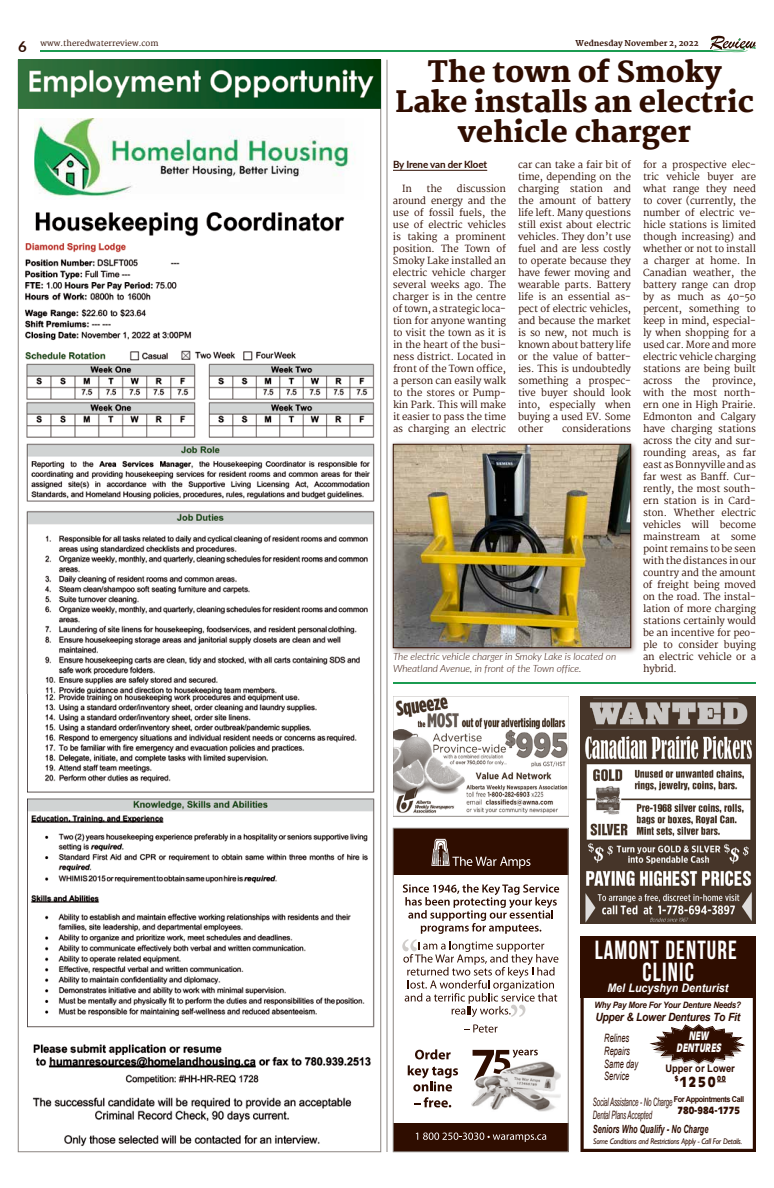
<style>
.page{position:relative;width:774px;height:1188px;background:#fff}
.page>*{position:absolute;margin:0;border:0;box-sizing:border-box;transform-origin:0 0}
.t1{font:800 29px/30px "Martel";color:#2f0d00;text-align:center}
.t2{font:700 26.2px/21.8px "Bebas Neue";letter-spacing:.045em;color:#fff;text-align:center;scale:.91 1}
.t3{font:900 14.5px "Antiquarian";color:#2f0d00;scale:.91 1}
.t4{font:italic 900 12.1px/12.7px "Antiquarian";color:#fff;text-align:center;scale:.7 1}
.t5{font:italic 700 11.8px "Arial";color:#fff;scale:.91 1}
.t6{font:italic 11.6px/13.4px "Arial Narrow";letter-spacing:-.02em;color:#2f0d00;scale:.65 1}
.t7{font:italic 11.6px/13.4px "Arial";color:#2f0d00;scale:.65 1}
.t8{font:italic 700 11.4px "Arial";letter-spacing:-.025em;color:#2f0d00;scale:.9 1}
.t9{font:italic 700 11.3px "Arial";color:#2f0d00;scale:.65 1}
.t10{font:900 10.3px "Antiquarian";color:#2f0d00;scale:.91 1}
.t11{font:700 10.3px "Arial";color:#2f0d00;scale:.91 1}
.t12{font:italic 300 10px/12px "Lato";color:#2f0d00}
.t13{font:700 10px "Lato";letter-spacing:-.01em;color:#2f0d00}
.t14{font:9.7px/12px "Martel";letter-spacing:-.01em;color:#2f0d00;text-align:justify}
.t15{font:italic 700 8.8px "Arial";letter-spacing:-.025em;color:#2f0d00;scale:.9 1}
.t16{font:italic 8.3px "Gill Sans";letter-spacing:-.03em;color:#2f0d00;scale:.9 1}
.t17{font:700 8.1px "Arial";letter-spacing:-.055em;color:#2f0d00;scale:.91 1}
.t18{font:8px "Martel";color:#2f0d00}
.t19{font:800 8px "Martel";color:#2f0d00}
.s1{font-family:"Lato";font-weight:700;font-size:14.9px}
</style>
<div class="page">
<hr style="left:41px;top:51px;width:672px;height:1px;background:#1b9b51">
<svg style="left:710px;top:36px;width:46px;height:16px"></svg>
<svg style="left:580px;top:998px;width:176px;height:154px"></svg>
<div style="left:580px;top:936px;width:176px;height:62px;background:#2f0d00"></div>
<svg style="left:647px;top:1024px;width:98px;height:41px"></svg>
<img style="left:580px;top:696px;width:176px;height:228px">
<img style="left:393px;top:696px;width:175px;height:120px">
<div style="left:393px;top:1123px;width:175px;height:29px;background:#2f0d00"></div>
<div style="left:393px;top:828px;width:175px;height:46px;background:#2f0d00"></div>
<img style="left:471px;top:1049px;width:90px;height:62px">
<svg style="left:473px;top:1050px;width:65px;height:30px"></svg>
<svg style="left:431px;top:839px;width:99px;height:30px"></svg>
<svg style="left:416px;top:1133px;width:130px;height:9px"></svg>
<svg style="left:415px;top:1049px;width:36px;height:10px"></svg>
<svg style="left:408px;top:1065px;width:50px;height:26px"></svg>
<svg style="left:414px;top:1097px;width:37px;height:10px"></svg>
<svg style="left:402px;top:884px;width:157px;height:133px"></svg>
<svg style="left:464px;top:1024px;width:34px;height:9px"></svg>
<div style="left:393px;top:828px;width:175px;height:324px;border:1px solid #8c8682"></div>
<img style="left:35px;top:212px;width:310px;height:25px">
<img style="left:34px;top:118px;width:321px;height:80px">
<img style="left:18px;top:60px;width:363px;height:49px">
<img style="left:33px;top:1044px;width:338px;height:24px">
<img style="left:28px;top:693px;width:347px;height:335px">
<img style="left:32px;top:1074px;width:320px;height:72px">
<img style="left:25px;top:243px;width:350px;height:450px">
<hr style="left:387px;top:60px;width:1px;height:1092px;background:#8c8682">
<hr style="left:393px;top:682px;width:363px;height:2px;background:#1b9b51">
<hr style="left:393px;top:170px;width:94px;height:1px;background:#2f0d00">
<div style="left:389px;top:440px;width:249px;height:215px;background:#2f0d00;opacity:.5"></div>
<img style="left:395px;top:446px;width:234px;height:200px">
<div style="left:393px;top:444px;width:238px;height:204px;border:1px solid #2f0d00"></div>
<p class="t18" style="left:18px;top:39px;width:142px"><span class="s1">6</span> www.theredwaterreview.com</p>
<p class="t19" style="left:576px;top:39px;width:124px">Wednesday November 2, 2022</p>
<h1 class="t1" style="left:395px;top:57px;width:360px">The town of Smoky<br>Lake installs an electric vehicle charger</h1>
<p class="t13" style="left:393px;top:157px;width:96px">By Irene van der Kloet</p>
<p class="t14" style="left:402px;top:183px;width:11px">In</p>
<p class="t14" style="left:427px;top:183px;width:17px">the</p>
<p class="t14" style="left:643px;top:159px;width:115px">for a prospective elec&shy;tric vehicle buyer are what range they need to cover (currently, the number of electric ve&shy;hicle stations is limited though increasing) and whether or not to install a charger at home. In Canadian weather, the battery range can drop by as much as 40-50 percent, something to keep in mind, especial&shy;ly when shopping for a used car. More and more electric vehicle charging stations are being built across the province, with the most north&shy;ern one in High Prairie.<br>Edmonton and Calgary have charging stations across the city and sur&shy;rounding areas, as far east as Bonnyville and as far west as Banff. Cur&shy;rently, the most south&shy;ern station is in Card&shy;ston. Whether electric vehicles will become mainstream at some point remains to be seen with the distances in our country and the amount of freight being moved on the road. The instal&shy;lation of more charging stations certainly would be an incentive for peo&shy;ple to consider buying an electric vehicle or a hybrid.</p>
<p class="t14" style="left:518px;top:159px;width:115px">car can take a fair bit of time, depending on the charging station and the amount of battery life left. Many questions still exist about electric vehicles. They don’t use fuel and are less costly to operate because they have fewer moving and wearable parts. Battery life is an essential as&shy;pect of electric vehicles, and because the market is so new, not much is known about battery life or the value of batter&shy;ies. This is undoubtedly something a prospec&shy;tive buyer should look into, especially when buying a used EV. Some other</p>
<p class="t14" style="left:393px;top:183px;width:115px;text-indent:64px">discussion around energy and the use of fossil fuels, the use of electric vehicles is taking a prominent position. The Town of Smoky Lake installed an electric vehicle charger several weeks ago. The charger is in the centre of town, a strategic loca&shy;tion for anyone wanting to visit the town as it is in the heart of the busi&shy;ness district. Located in front of the Town office, a person can easily walk to the stores or Pump&shy;kin Park. This will make it easier to pass the time as charging an electric</p>
<p class="t14" style="left:562px;top:423px;width:70px">considerations</p>
<p class="t12" style="left:393px;top:650px;width:225px">The electric vehicle charger in Smoky Lake is located on<br>Wheatland Avenue, in front of the Town office.</p>
<h2 class="t2" style="left:595px;top:939px;width:158px">LAMONT DENTURE<br>CLINIC</h2>
<p class="t5" style="left:607px;top:981px;width:135px">Mel Lucyshyn Denturist</p>
<p class="t15" style="left:594px;top:999px;width:164px">Why Pay More For Your Denture Needs?</p>
<p class="t8" style="left:595px;top:1010px;width:162px">Upper &amp; Lower Dentures To Fit</p>
<p class="t7" style="left:604px;top:1031px;width:41px">Relines<br>Repairs</p>
<p class="t7" style="left:604px;top:1057px;width:54px;line-height:12.4px">Same day<br>Service</p>
<p class="t6" style="left:593px;top:1095px;width:124px">Social Assistance - No Charge<br>Dental Plans Accepted</p>
<p class="t9" style="left:593px;top:1121px;width:179px">Seniors Who Qualify - No Charge</p>
<p class="t16" style="left:593px;top:1136px;width:167px">Some Conditions and Restrictions Apply - Call For Details.</p>
<p class="t4" style="left:676px;top:1029px;width:68px">NEW<br>DENTURES</p>
<p class="t11" style="left:665px;top:1062px;width:78px">Upper or Lower</p>
<h3 class="t3" style="left:674px;top:1073px;width:58px"><sup>$</sup>1250<sup>00</sup></h3>
<p class="t17" style="left:674px;top:1094px;width:79px">For Appointments Call</p>
<p class="t10" style="left:677px;top:1105px;width:71px">780-984-1775</p>
</div>
